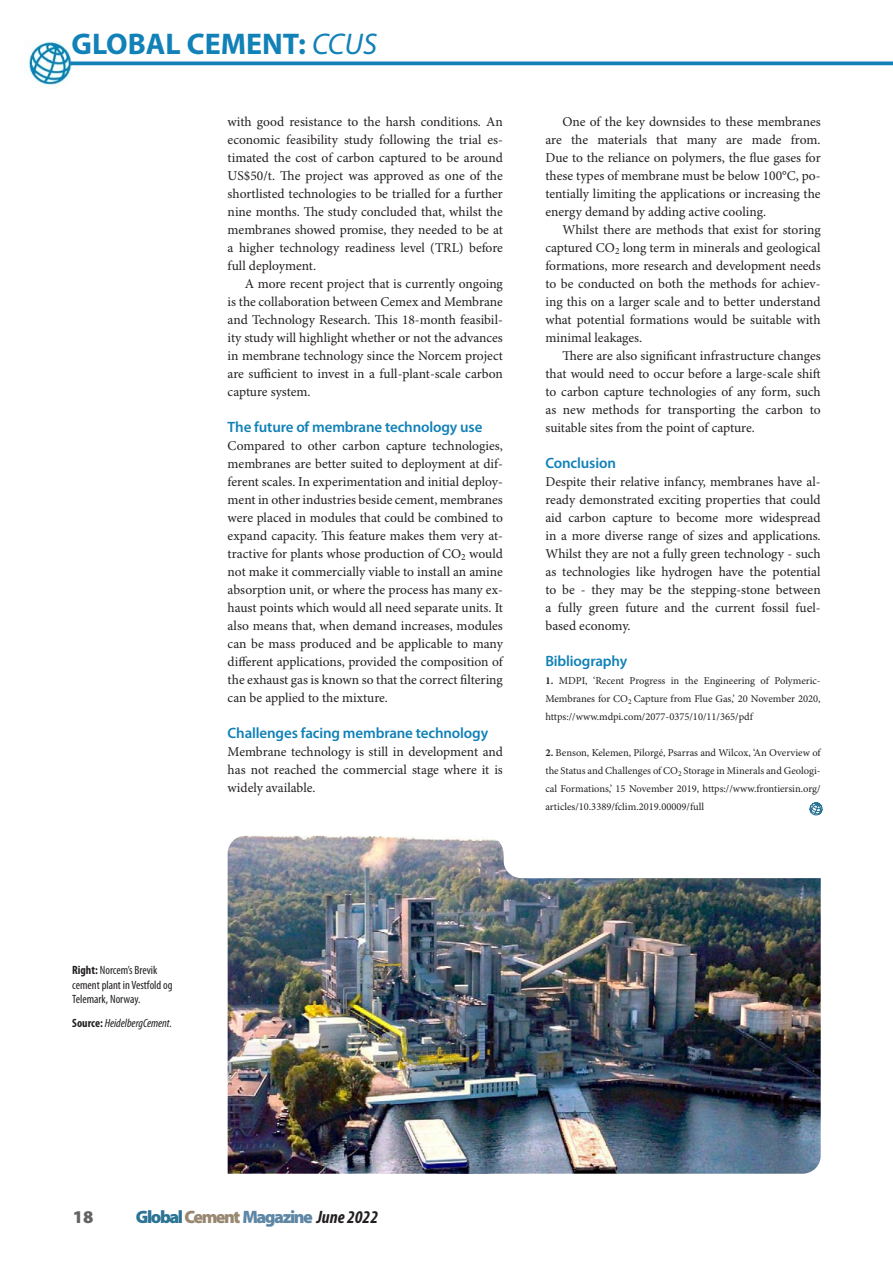
<style>
.page{position:relative;width:893px;height:1263px;background:#fff}
.page>*{position:absolute;margin:0;border:0;box-sizing:border-box;transform-origin:0 0}
.t1{font:700 30px "Myriad Pro";color:#1181b7}
.t2{font:900 18px "Myriad Pro";letter-spacing:-.08em;color:#5d87a5}
.t3{font:900 18px "Myriad Pro";color:#636366}
.FEATURE-body-new_par{font:600 15px "Myriad Pro";letter-spacing:-.01em;color:#1181b7}
.FEATURE-body{font:13.5px/18px "Minion Pro";color:#231f20;text-align:justify}
.Technical_2014-title{font:13.5px/18px "Minion Pro";color:#231f20;text-align:justify}
.FEATURE-body-new_par-2{font:13.5px/18px "Minion Pro";letter-spacing:-.005em;color:#231f20;text-align:justify}
.MASTER-caption{font:condensed 12px/14.4px "Myriad Pro";color:#231f20}
.MASTER-caption-2{font:italic condensed 12px "Myriad Pro";color:#231f20}
.FEATURE-body-new_par-3{font:10.5px/18px "Minion Pro";color:#231f20;text-align:justify}
.s1{font-weight:400;font-style:italic}
.s2{font-weight:700}
.s3{font-weight:700;font-style:normal}
.s4{color:#2c7495}
.s5{color:#998871}
.s6{font-weight:700;font-style:italic;font-stretch:condensed;color:#231f20}
</style>
<div class="page">
<img style="left:24px;top:41px;width:48px;height:46px">
<svg style="left:70px;top:61px;width:823px;height:4px;background:#2e90bf"></svg>
<svg style="left:810px;top:802px;width:12px;height:13px"></svg>
<img style="left:503px;top:878px;width:318px;height:296px">
<svg style="left:503px;top:850px;width:16px;height:28px"></svg>
<img style="left:228px;top:836px;width:275px;height:338px">
<p class="t1" style="left:72px;top:27px;width:307px">GLOBAL CEMENT: <span class="s1">CCUS</span></p>
<p class="FEATURE-body" style="left:228px;top:114px;width:277px">with good resistance to the harsh conditions. An economic feasibility study following the trial es&shy;timated the cost of carbon captured to be around US$50/t. The project was approved as one of the shortlisted technologies to be trialled for a further nine months. The study concluded that, whilst the membranes showed promise, they needed to be at a higher technology readiness level (TRL) before full deployment.</p>
<p class="FEATURE-body" style="left:228px;top:275px;width:277px;text-indent:17px">A more recent project that is currently ongoing is the collaboration between Cemex and Membrane and Technology Research. This 18-month feasibil&shy;ity study will highlight whether or not the advances in membrane technology since the Norcem project are sufficient to invest in a full-plant-scale carbon capture system.</p>
<p class="FEATURE-body-new_par" style="left:228px;top:419px;width:256px">The future of membrane technology use</p>
<p class="Technical_2014-title" style="left:228px;top:438px;width:277px">Compared to other carbon capture technologies, membranes are better suited to deployment at dif&shy;ferent scales. In experimentation and initial deploy&shy;ment in other industries beside cement, membranes were placed in modules that could be combined to expand capacity. This feature makes them very at&shy;tractive for plants whose production of CO<sub>2</sub> would not make it commercially viable to install an amine absorption unit, or where the process has many ex&shy;haust points which would all need separate units. It also means that, when demand increases, modules can be mass produced and be applicable to many different applications, provided the composition of the exhaust gas is known so that the correct filtering can be applied to the mixture.</p>
<p class="FEATURE-body-new_par" style="left:228px;top:725px;width:262px">Challenges facing membrane technology</p>
<p class="FEATURE-body-new_par-2" style="left:228px;top:744px;width:277px">Membrane technology is still in development and has not reached the commercial stage where it is widely available.</p>
<p class="FEATURE-body" style="left:545px;top:114px;width:277px;text-indent:17px">One of the key downsides to these membranes are the materials that many are made from.<br>Due to the reliance on polymers, the flue gases for these types of membrane must be below 100°C, po&shy;tentially limiting the applications or increasing the energy demand by adding active cooling.</p>
<p class="FEATURE-body" style="left:545px;top:221px;width:277px;text-indent:17px">Whilst there are methods that exist for storing captured CO<sub>2</sub> long term in minerals and geological formations, more research and development needs to be conducted on both the methods for achiev&shy;ing this on a larger scale and to better understand what potential formations would be suitable with minimal leakages.</p>
<p class="FEATURE-body" style="left:545px;top:347px;width:277px;text-indent:17px">There are also significant infrastructure changes that would need to occur before a large-scale shift to carbon capture technologies of any form, such as new methods for transporting the carbon to suitable sites from the point of capture.</p>
<p class="FEATURE-body-new_par" style="left:545px;top:455px;width:72px">Conclusion</p>
<p class="Technical_2014-title" style="left:545px;top:474px;width:277px">Despite their relative infancy, membranes have al&shy;ready demonstrated exciting properties that could aid carbon capture to become more widespread in a more diverse range of sizes and applications.<br>Whilst they are not a fully green technology - such as technologies like hydrogen have the potential to be - they may be the stepping-stone between a fully green future and the current fossil fuel&shy;based economy.</p>
<p class="FEATURE-body-new_par" style="left:545px;top:653px;width:83px">Bibliography</p>
<p class="FEATURE-body-new_par-3" style="left:545px;top:672px;width:277px"><span class="s2">1.</span> MDPI, ‘Recent Progress in the Engineering of Polymeric-Membranes for CO<sub>2</sub> Capture from Flue Gas,’ 20 November 2020, https://www.mdpi.com/2077-0375/10/11/365/pdf</p>
<p class="FEATURE-body-new_par-3" style="left:545px;top:744px;width:277px"><span class="s2">2.</span> Benson, Kelemen, Pilorgé, Psarras and Wilcox, ‘An Overview of the Status and Challenges of CO<sub>2</sub> Storage in Minerals and Geologi&shy;cal Formations,’ 15 November 2019, https://www.frontiersin.org/ articles/10.3389/fclim.2019.00009/full</p>
<p class="MASTER-caption" style="left:72px;top:963px;width:102px"><span class="s2">Right:</span> Norcem’s Brevik cement plant in Vestfold og<br>Telemark, Norway.</p>
<p class="MASTER-caption-2" style="left:72px;top:1016px;width:101px"><span class="s3">Source:</span> HeidelbergCement.</p>
<p class="t3" style="left:73px;top:1206px;width:22px">18</p>
<p class="t2" style="left:136px;top:1206px;width:244px"><span class="s4">Global</span> <span class="s5">Cement</span> Magazine <span class="s6">June 2022</span></p>
</div>
